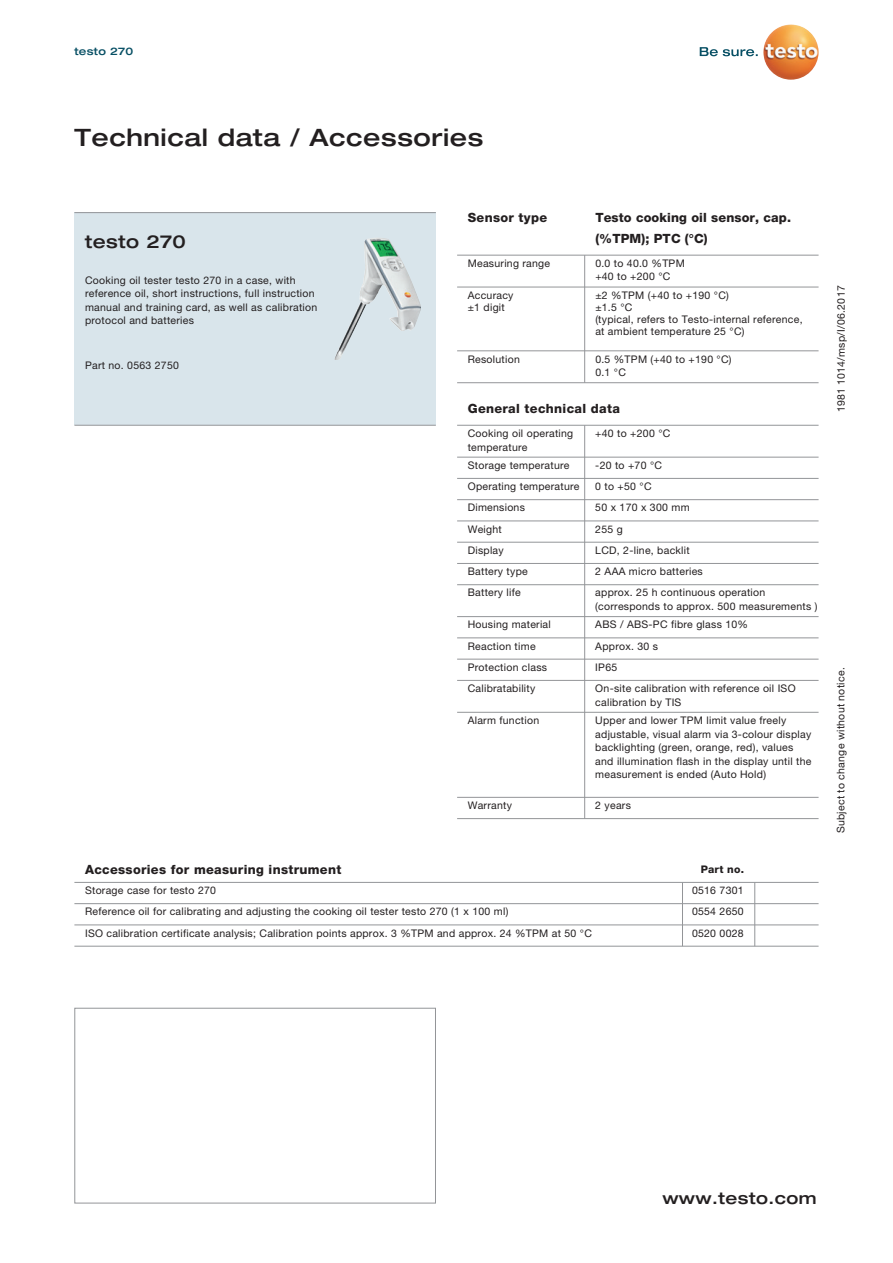
<style>
.page{position:relative;width:893px;height:1263px;background:#fff}
.page>*{position:absolute;margin:0;border:0;box-sizing:border-box;transform-origin:0 0}
.t1{font:500 expanded 24px "Helvetica Neue LTW1 G";letter-spacing:.025em;color:#231f20}
.t2{font:500 expanded 18px "Helvetica Neue LTW1 G";letter-spacing:.025em;color:#231f20}
.t3{font:500 expanded 16.5px "Helvetica Neue LTW1 G";letter-spacing:.025em;color:#231f20}
.t4{font:800 12.75px/21px "Helvetica Neue LTW1 G";letter-spacing:.025em;color:#231f20}
.t5{font:10.5px/13.5px "Helvetica Neue LTW1 G";letter-spacing:.025em;color:#231f20}
.t6{font:500 expanded 10.5px "Helvetica Neue LTW1 G";letter-spacing:.025em;color:#074f64}
.t7{font:800 10.5px "Helvetica Neue LTW1 G";letter-spacing:.025em;color:#231f20}
</style>
<div class="page">
<div style="left:74px;top:213px;width:362px;height:212px;background:#d9e5eb"></div>
<hr style="left:74px;top:212px;width:362px;height:1px;background:#939598">
<hr style="left:74px;top:425px;width:362px;height:1px;background:#939598">
<img style="left:334px;top:238px;width:87px;height:122px">
<svg style="left:700px;top:47px;width:58px;height:9px"></svg>
<img style="left:763px;top:24px;width:56px;height:56px;border-radius:28px">
<div style="left:74px;top:1008px;width:362px;height:195px;background:#fff;border:1px solid #939598"></div>
<hr style="left:457px;top:425px;width:362px;height:1px;background:#939598">
<hr style="left:457px;top:478px;width:362px;height:1px;background:#939598">
<hr style="left:457px;top:499px;width:362px;height:1px;background:#939598">
<hr style="left:457px;top:520px;width:362px;height:1px;background:#939598">
<hr style="left:457px;top:542px;width:362px;height:1px;background:#939598">
<hr style="left:457px;top:563px;width:362px;height:1px;background:#939598">
<hr style="left:457px;top:584px;width:362px;height:1px;background:#939598">
<hr style="left:457px;top:457px;width:362px;height:1px;background:#939598">
<hr style="left:457px;top:616px;width:362px;height:1px;background:#939598">
<hr style="left:457px;top:637px;width:362px;height:1px;background:#939598">
<hr style="left:457px;top:659px;width:362px;height:1px;background:#939598">
<hr style="left:457px;top:680px;width:362px;height:1px;background:#939598">
<hr style="left:457px;top:712px;width:362px;height:1px;background:#939598">
<hr style="left:457px;top:797px;width:362px;height:1px;background:#939598">
<hr style="left:457px;top:818px;width:362px;height:1px;background:#939598">
<hr style="left:584px;top:425px;width:1px;height:394px;background:#939598">
<hr style="left:74px;top:882px;width:745px;height:1px;background:#939598">
<hr style="left:74px;top:924px;width:745px;height:1px;background:#939598">
<hr style="left:74px;top:946px;width:745px;height:1px;background:#939598">
<hr style="left:74px;top:903px;width:745px;height:1px;background:#939598">
<svg style="left:682px;top:883px;width:1px;height:63px"></svg>
<svg style="left:754px;top:883px;width:1px;height:63px"></svg>
<hr style="left:457px;top:255px;width:362px;height:1px;background:#939598">
<hr style="left:584px;top:255px;width:1px;height:128px;background:#939598">
<hr style="left:457px;top:287px;width:362px;height:1px;background:#939598">
<hr style="left:457px;top:350px;width:362px;height:1px;background:#939598">
<hr style="left:457px;top:382px;width:362px;height:1px;background:#939598">
<p class="t6" style="left:74px;top:44px;width:60px">testo 270</p>
<h1 class="t1" style="left:74px;top:122px;width:410px">Technical data / Accessories</h1>
<h2 class="t2" style="left:85px;top:230px;width:102px">testo 270</h2>
<p class="t5" style="left:85px;top:273px;width:234px">Cooking oil tester testo 270 in a case, with reference oil, short instructions, full instruction manual and training card, as well as calibration protocol and batteries</p>
<p class="t5" style="left:85px;top:358px;width:95px">Part no. 0563 2750</p>
<p class="t4" style="left:468px;top:207px;width:81px">Sensor type</p>
<p class="t4" style="left:595px;top:207px;width:197px">Testo cooking oil sensor, cap. (%TPM); PTC (°C)</p>
<p class="t5" style="left:468px;top:256px;width:84px">Measuring range</p>
<p class="t5" style="left:468px;top:289px;width:47px;line-height:12px">Accuracy ±1 digit</p>
<p class="t5" style="left:595px;top:256px;width:91px">0.0 to 40.0 %TPM +40 to +200 °C</p>
<p class="t5" style="left:595px;top:289px;width:209px;line-height:12px">±2 %TPM (+40 to +190 °C)<br>±1.5 °C<br>(typical, refers to Testo-internal reference, at ambient temperature 25 °C)</p>
<p class="t5" style="left:595px;top:352px;width:138px">0.5 %TPM (+40 to +190 °C)<br>0.1 °C</p>
<p class="t5" style="left:468px;top:352px;width:54px">Resolution</p>
<p class="t4" style="left:468px;top:398px;width:154px">General technical data</p>
<p class="t5" style="left:468px;top:426px;width:107px">Cooking oil operating temperature</p>
<p class="t5" style="left:595px;top:426px;width:77px">+40 to +200 °C</p>
<p class="t5" style="left:468px;top:480px;width:113px">Operating temperature</p>
<p class="t5" style="left:595px;top:480px;width:58px">0 to +50 °C</p>
<p class="t5" style="left:468px;top:501px;width:59px">Dimensions</p>
<p class="t5" style="left:595px;top:501px;width:96px">50 x 170 x 300 mm</p>
<p class="t5" style="left:468px;top:522px;width:36px">Weight</p>
<p class="t5" style="left:595px;top:522px;width:29px">255 g</p>
<p class="t5" style="left:468px;top:543px;width:37px">Display</p>
<p class="t5" style="left:595px;top:543px;width:96px">LCD, 2-line, backlit</p>
<p class="t5" style="left:468px;top:565px;width:62px">Battery type</p>
<p class="t5" style="left:595px;top:565px;width:109px">2 AAA micro batteries</p>
<p class="t5" style="left:468px;top:586px;width:55px">Battery life</p>
<p class="t5" style="left:595px;top:586px;width:224px">approx. 25 h continuous operation (corresponds to approx. 500 measurements )</p>
<p class="t5" style="left:468px;top:618px;width:85px">Housing material</p>
<p class="t5" style="left:595px;top:618px;width:154px">ABS / ABS-PC fibre glass 10%</p>
<p class="t5" style="left:468px;top:639px;width:69px">Reaction time</p>
<p class="t5" style="left:595px;top:639px;width:64px">Approx. 30 s</p>
<p class="t5" style="left:468px;top:660px;width:81px">Protection class</p>
<p class="t5" style="left:595px;top:660px;width:23px">IP65</p>
<p class="t5" style="left:468px;top:682px;width:69px">Calibratability</p>
<p class="t5" style="left:595px;top:682px;width:202px">On-site calibration with reference oil ISO calibration by TIS</p>
<p class="t5" style="left:468px;top:713px;width:73px">Alarm function</p>
<p class="t5" style="left:595px;top:713px;width:218px">Upper and lower TPM limit value freely adjustable, visual alarm via 3-colour display backlighting (green, orange, red), values and illumination flash in the display until the measurement is ended (Auto Hold)</p>
<p class="t5" style="left:468px;top:798px;width:46px">Warranty</p>
<p class="t5" style="left:595px;top:798px;width:37px">2 years</p>
<p class="t5" style="left:468px;top:458px;width:103px">Storage temperature</p>
<p class="t5" style="left:595px;top:458px;width:68px">-20 to +70 °C</p>
<p class="t4" style="left:85px;top:859px;width:258px">Accessories for measuring instrument</p>
<p class="t7" style="left:701px;top:863px;width:45px">Part no.</p>
<p class="t5" style="left:85px;top:883px;width:133px">Storage case for testo 270</p>
<p class="t5" style="left:692px;top:880px;width:53px;line-height:21.3px;text-align:justify">0516 7301<br>0554 2650<br>0520 0028</p>
<p class="t5" style="left:85px;top:901px;width:508px;line-height:21.3px">Reference oil for calibrating and adjusting the cooking oil tester testo 270 (1 x 100 ml)<br>ISO calibration certificate analysis; Calibration points approx. 3 %TPM and approx. 24 %TPM at 50 °C</p>
<p class="t5" style="left:834px;top:412px;width:128px;rotate:-90deg">1981 1014/msp/I/06.2017</p>
<p class="t5" style="left:834px;top:833px;width:168px;rotate:-90deg">Subject to change without notice.</p>
<h3 class="t3" style="left:662px;top:1187px;width:156px">www.testo.com</h3>
</div>
